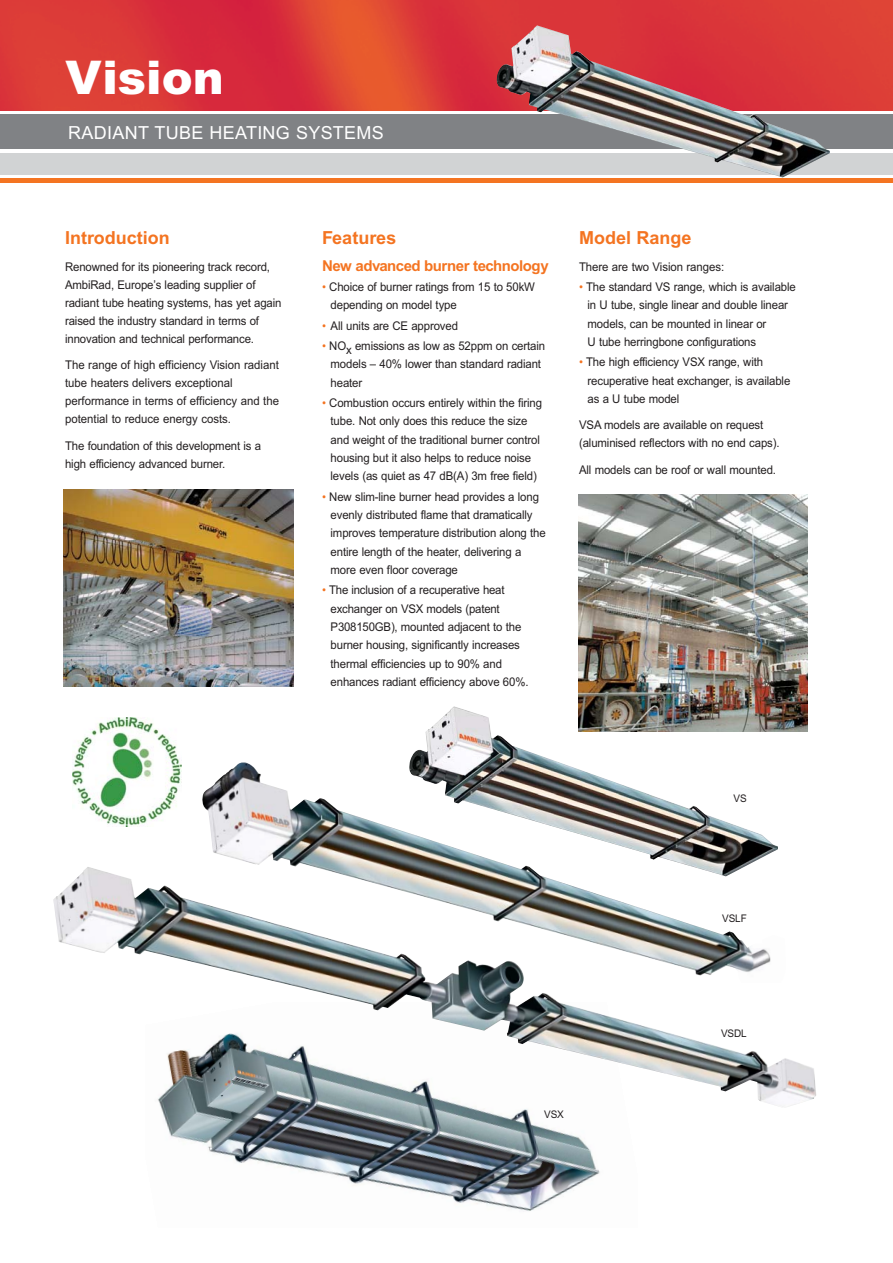
<style>
.page{position:relative;width:893px;height:1263px;background:#fff}
.page>*{position:absolute;margin:0;border:0;box-sizing:border-box;transform-origin:0 0}
.t1{font:900 46.5px "Arial";color:#fff}
.t2{font:700 18px "Arial";color:#f47421}
.t3{font:18px "Arial";letter-spacing:.015em;color:#fff}
.t4{font:700 15px "Arial";letter-spacing:-.035em;color:#f47421}
.t5{font:12px/18.3px "Arial";letter-spacing:-.01em;color:#231f20;scale:.95 1}
.t6{font:10.5px "Arial";letter-spacing:-.01em;color:#231f20;scale:.95 1}
.s1{color:#f47421}
</style>
<div class="page">
<img style="left:161px;top:1108px;width:439px;height:103px">
<img style="left:0;top:0;width:892px;height:111px">
<div style="left:0;top:115px;width:892px;height:34px;background:#808285"></div>
<div style="left:0;top:153px;width:892px;height:21px;background:#d1d3d4"></div>
<div style="left:0;top:178px;width:892px;height:5px;background:#f47421"></div>
<img style="left:64px;top:489px;width:229px;height:198px">
<img style="left:578px;top:495px;width:230px;height:237px">
<img style="left:202px;top:762px;width:207px;height:105px">
<img style="left:53px;top:867px;width:763px;height:241px">
<img style="left:72px;top:718px;width:109px;height:109px">
<img style="left:409px;top:706px;width:369px;height:170px">
<img style="left:497px;top:25px;width:333px;height:153px">
<h1 class="t1" style="left:65px;top:61px;width:160px">Vision</h1>
<h2 class="t3" style="left:68px;top:126px;width:317px">RADIANT TUBE HEATING SYSTEMS</h2>
<h2 class="t2" style="left:65px;top:231px;width:106px">Introduction</h2>
<p class="t5" style="left:65px;top:259px;width:229px">Renowned for its pioneering track record, AmbiRad, Europe’s leading supplier of radiant tube heating systems, has yet again raised the industry standard in terms of innovation and technical performance.</p>
<p class="t5" style="left:65px;top:357px;width:227px">The range of high efficiency Vision radiant tube heaters delivers exceptional performance in terms of efficiency and the potential to reduce energy costs.</p>
<p class="t5" style="left:65px;top:438px;width:208px">The foundation of this development is a high efficiency advanced burner.</p>
<h2 class="t2" style="left:322px;top:231px;width:76px">Features</h2>
<p class="t4" style="left:322px;top:260px;width:228px">New advanced burner technology</p>
<p class="t5" style="left:331px;top:279px;width:217px;text-indent:-9px"><span class="s1">•</span> Choice of burner ratings from 15 to 50kW depending on model type</p>
<p class="t5" style="left:322px;top:318px;width:145px"><span class="s1">•</span> All units are CE approved</p>
<p class="t5" style="left:331px;top:338px;width:227px;text-indent:-9px"><span class="s1">•</span> NOx emissions as low as 52ppm on certain models – 40% lower than standard radiant heater</p>
<p class="t5" style="left:322px;top:395px;width:233px;text-align:center"><span class="s1">•</span> Combustion occurs entirely within the firing tube. Not only does this reduce the size<br>and weight of the traditional burner control housing but it also helps to reduce noise levels (as quiet as 47 dB(A) 3m free field)</p>
<p class="t5" style="left:331px;top:489px;width:228px;text-indent:-9px"><span class="s1">•</span> New slim-line burner head provides a long evenly distributed flame that dramatically improves temperature distribution along the entire length of the heater, delivering a more even floor coverage</p>
<p class="t5" style="left:331px;top:582px;width:210px;text-indent:-9px"><span class="s1">•</span> The inclusion of a recuperative heat exchanger on VSX models (patent P308150GB), mounted adjacent to the burner housing, significantly increases thermal efficiencies up to 90% and enhances radiant efficiency above 60%.</p>
<h2 class="t2" style="left:579px;top:231px;width:114px">Model Range</h2>
<p class="t5" style="left:579px;top:258px;width:154px">There are two Vision ranges:</p>
<p class="t5" style="left:587px;top:279px;width:221px;text-indent:-9px"><span class="s1">•</span> The standard VS range, which is available in U tube, single linear and double linear models, can be mounted in linear or<br>U tube herringbone configurations</p>
<p class="t5" style="left:587px;top:354px;width:215px;text-indent:-9px"><span class="s1">•</span> The high efficiency VSX range, with recuperative heat exchanger, is available as a U tube model</p>
<p class="t5" style="left:579px;top:417px;width:213px">VSA models are available on request (aluminised reflectors with no end caps).</p>
<p class="t5" style="left:579px;top:462px;width:209px">All models can be roof or wall mounted.</p>
<p class="t6" style="left:733px;top:795px;width:15px">VS</p>
<p class="t6" style="left:544px;top:1111px;width:22px">VSX</p>
<p class="t6" style="left:722px;top:915px;width:27px">VSLF</p>
<p class="t6" style="left:721px;top:1030px;width:29px">VSDL</p>
</div>
